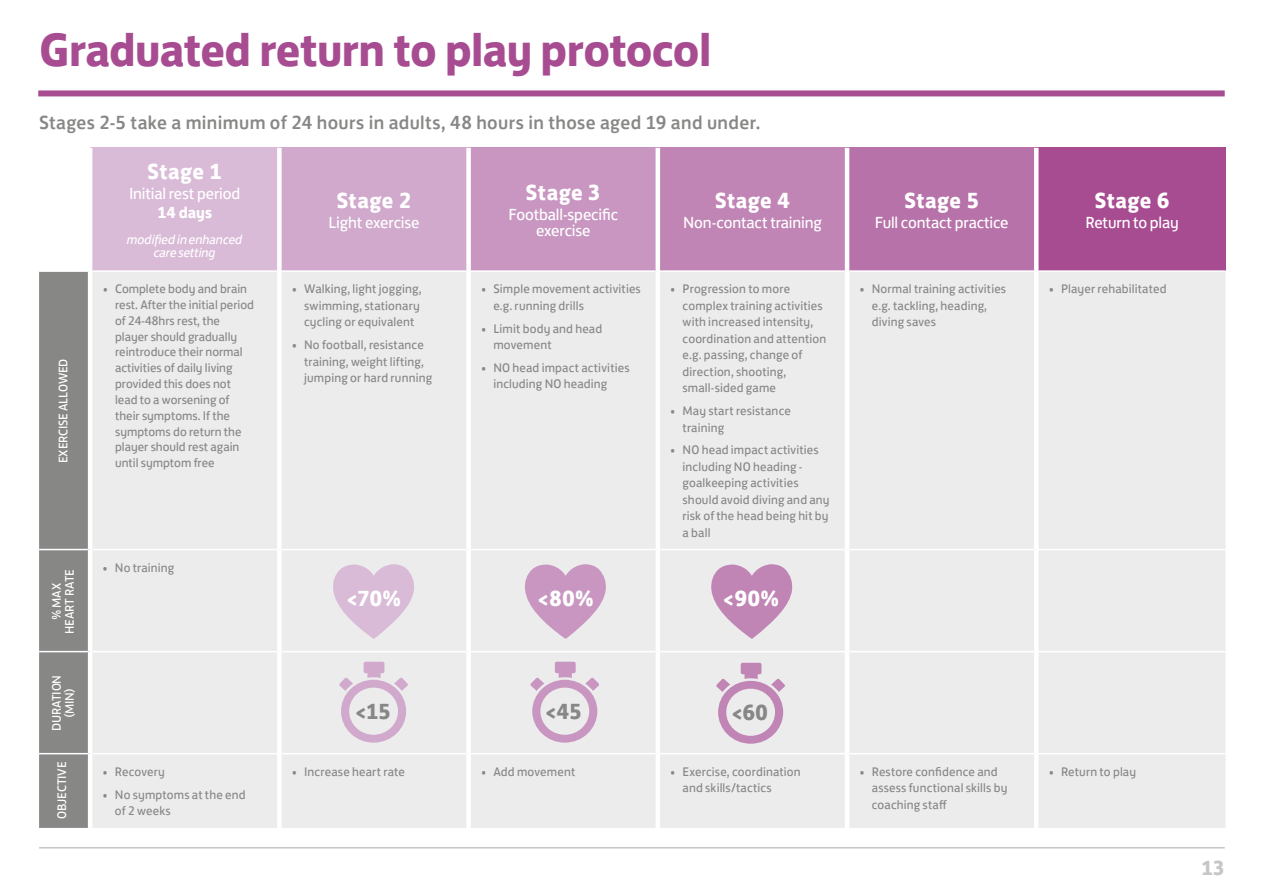
<style>
.page{position:relative;width:1263px;height:893px;background:#fff}
.page>*{position:absolute;margin:0;border:0;box-sizing:border-box;transform-origin:0 0}
.t1{font:700 48px "FS Jack";letter-spacing:-.015em;color:#a84c92}
.t2{font:700 22.5px "FS Jack";letter-spacing:.015em;color:#fff}
.t3{font:700 22.5px "FS Jack";color:#878786}
.t4{font:700 21px "FS Jack";color:#c5c6c6}
.t5{font:500 19.5px "FS Jack";letter-spacing:.02em;color:#878786}
.t6{font:16.5px/15.9px "FS Jack";letter-spacing:-.01em;color:#fff;text-align:center}
.t7{font:700 16.5px "FS Jack";letter-spacing:-.005em;color:#fff}
.t8{font:italic 13.5px/13.5px "FS Jack";letter-spacing:-.02em;color:#fff;text-align:center}
.t9{font:12.75px/16.5px "FS Jack";letter-spacing:.01em;color:#878786}
.t10{font:12.75px/13.2px "FS Jack";letter-spacing:-.005em;color:#fff;text-align:right}
</style>
<div class="page">
<hr style="left:39px;top:847px;width:1186px;height:1px;background:#c5c6c6">
<div style="left:38px;top:90px;width:1187px;height:6px;background:#a84c92"></div>
<div style="left:90px;top:148px;width:189px;height:123px;background:#d9bad7"></div>
<div style="left:279px;top:148px;width:190px;height:123px;background:#d0a9cc"></div>
<div style="left:469px;top:148px;width:189px;height:123px;background:#c896c1"></div>
<div style="left:658px;top:148px;width:189px;height:123px;background:#c084b5"></div>
<div style="left:847px;top:148px;width:189px;height:123px;background:#b772a9"></div>
<div style="left:1036px;top:148px;width:189px;height:123px;background:#a84c92"></div>
<div style="left:39px;top:272px;width:49px;height:556px;background:#878786"></div>
<div style="left:92px;top:272px;width:1133px;height:556px;background:#ececed"></div>
<hr style="left:92px;top:270px;width:185px;height:2px;background:#fff">
<hr style="left:282px;top:270px;width:184px;height:2px;background:#fff">
<hr style="left:471px;top:270px;width:185px;height:2px;background:#fff">
<hr style="left:660px;top:270px;width:185px;height:2px;background:#fff">
<hr style="left:849px;top:270px;width:185px;height:2px;background:#fff">
<hr style="left:1038px;top:270px;width:187px;height:2px;background:#fff">
<hr style="left:39px;top:549px;width:49px;height:1px;background:#fff">
<hr style="left:92px;top:549px;width:185px;height:1px;background:#fff">
<hr style="left:282px;top:549px;width:184px;height:1px;background:#fff">
<hr style="left:471px;top:549px;width:185px;height:1px;background:#fff">
<hr style="left:660px;top:549px;width:185px;height:1px;background:#fff">
<hr style="left:849px;top:549px;width:185px;height:1px;background:#fff">
<hr style="left:1038px;top:549px;width:187px;height:1px;background:#fff">
<hr style="left:39px;top:651px;width:49px;height:1px;background:#fff">
<hr style="left:92px;top:651px;width:185px;height:1px;background:#fff">
<hr style="left:282px;top:651px;width:184px;height:1px;background:#fff">
<hr style="left:471px;top:651px;width:185px;height:1px;background:#fff">
<hr style="left:660px;top:651px;width:185px;height:1px;background:#fff">
<hr style="left:849px;top:651px;width:185px;height:1px;background:#fff">
<hr style="left:1038px;top:651px;width:187px;height:1px;background:#fff">
<hr style="left:39px;top:753px;width:49px;height:1px;background:#fff">
<hr style="left:92px;top:753px;width:185px;height:1px;background:#fff">
<hr style="left:282px;top:753px;width:184px;height:1px;background:#fff">
<hr style="left:471px;top:753px;width:185px;height:1px;background:#fff">
<hr style="left:660px;top:753px;width:185px;height:1px;background:#fff">
<hr style="left:849px;top:753px;width:185px;height:1px;background:#fff">
<hr style="left:1038px;top:753px;width:187px;height:1px;background:#fff">
<hr style="left:88px;top:148px;width:4px;height:123px;background:#fff">
<div style="left:277px;top:148px;width:5px;height:123px;background:#fff"></div>
<div style="left:466px;top:148px;width:5px;height:123px;background:#fff"></div>
<hr style="left:656px;top:148px;width:4px;height:123px;background:#fff">
<hr style="left:845px;top:148px;width:4px;height:123px;background:#fff">
<hr style="left:1034px;top:148px;width:4px;height:123px;background:#fff">
<div style="left:277px;top:271px;width:5px;height:279px;background:#fff"></div>
<div style="left:466px;top:271px;width:5px;height:279px;background:#fff"></div>
<hr style="left:656px;top:271px;width:4px;height:279px;background:#fff">
<hr style="left:845px;top:271px;width:4px;height:279px;background:#fff">
<hr style="left:1034px;top:271px;width:4px;height:279px;background:#fff">
<div style="left:277px;top:550px;width:5px;height:102px;background:#fff"></div>
<div style="left:466px;top:550px;width:5px;height:102px;background:#fff"></div>
<hr style="left:656px;top:550px;width:4px;height:102px;background:#fff">
<hr style="left:845px;top:550px;width:4px;height:102px;background:#fff">
<hr style="left:1034px;top:550px;width:4px;height:102px;background:#fff">
<div style="left:277px;top:652px;width:5px;height:102px;background:#fff"></div>
<div style="left:466px;top:652px;width:5px;height:102px;background:#fff"></div>
<hr style="left:656px;top:652px;width:4px;height:102px;background:#fff">
<hr style="left:845px;top:652px;width:4px;height:102px;background:#fff">
<hr style="left:1034px;top:652px;width:4px;height:102px;background:#fff">
<div style="left:277px;top:754px;width:5px;height:74px;background:#fff"></div>
<div style="left:466px;top:754px;width:5px;height:74px;background:#fff"></div>
<hr style="left:656px;top:754px;width:4px;height:74px;background:#fff">
<hr style="left:845px;top:754px;width:4px;height:74px;background:#fff">
<hr style="left:1034px;top:754px;width:4px;height:74px;background:#fff">
<svg style="left:332px;top:564px;width:83px;height:75px;background:#dfcade"></svg>
<svg style="left:524px;top:564px;width:83px;height:75px;background:#d3b1cf"></svg>
<svg style="left:710px;top:564px;width:83px;height:75px;background:#cea5c7"></svg>
<svg style="left:339px;top:662px;width:69px;height:81px;background:#e2d5e1"></svg>
<svg style="left:530px;top:662px;width:69px;height:81px;background:#dfcede"></svg>
<svg style="left:716px;top:663px;width:69px;height:81px;background:#ddc8da"></svg>
<h1 class="t1" style="left:39px;top:9px;width:674px">Graduated return to play protocol</h1>
<h3 class="t5" style="left:39px;top:107px;width:723px">Stages 2-5 take a minimum of 24 hours in adults, 48 hours in those aged 19 and under.</h3>
<h2 class="t2" style="left:147px;top:152px;width:77px">Stage 1</h2>
<p class="t6" style="left:129px;top:184px;width:113px">Initial rest period</p>
<p class="t7" style="left:157px;top:198px;width:56px">14 days</p>
<p class="t8" style="left:127px;top:231px;width:117px">modified in enhanced care setting</p>
<h2 class="t2" style="left:526px;top:173px;width:77px">Stage 3</h2>
<p class="t6" style="left:508px;top:205px;width:111px">Football-specific exercise</p>
<h2 class="t2" style="left:715px;top:181px;width:77px">Stage 4</h2>
<p class="t6" style="left:683px;top:213px;width:140px">Non-contact training</p>
<h2 class="t2" style="left:336px;top:181px;width:77px">Stage 2</h2>
<p class="t6" style="left:328px;top:213px;width:92px">Light exercise</p>
<p class="t10" style="left:55px;top:463px;width:104px;rotate:-90deg">Exercise Allowed</p>
<p class="t10" style="left:49px;top:634px;width:53px;rotate:-90deg">%Max<br>Heartrate</p>
<p class="t9" style="left:115px;top:279px;width:140px;line-height:15.9px;text-indent:-12px">• Complete body and brain rest. After the initial period of 24-48hrs rest, the player should gradually reintroduce their normal activities of daily living provided this does not lead to a worsening of their symptoms. If the symptoms do return the player should rest again until symptom free</p>
<p class="t9" style="left:304px;top:280px;width:119px;text-indent:-12px">• Walking, light jogging, swimming, stationary cycling or equivalent</p>
<p class="t9" style="left:304px;top:335px;width:130px;text-indent:-12px">• No football, resistance training, weight lifting, jumping or hard running</p>
<p class="t9" style="left:103px;top:558px;width:73px">• No training</p>
<p class="t9" style="left:493px;top:280px;width:149px;text-indent:-12px">• Simple movement activities e.g. running drills</p>
<p class="t9" style="left:493px;top:319px;width:110px;text-indent:-12px">• Limit body and head movement</p>
<p class="t9" style="left:493px;top:358px;width:138px;text-indent:-12px">• NO head impact activities including NO heading</p>
<p class="t9" style="left:683px;top:280px;width:145px;text-indent:-12px">• Progression to more complex training activities with increased intensity, coordination and attention e.g. passing, change of direction, shooting, small-sided game</p>
<p class="t9" style="left:683px;top:401px;width:110px;text-indent:-12px">• May start resistance training</p>
<p class="t9" style="left:683px;top:441px;width:149px;text-indent:-12px">• NO head impact activities including NO heading - goalkeeping activities should avoid diving and any risk of the head being hit by a ball</p>
<h2 class="t2" style="left:346px;top:579px;width:57px">&lt;70%</h2>
<h2 class="t2" style="left:537px;top:579px;width:58px">&lt;80%</h2>
<h2 class="t2" style="left:722px;top:579px;width:59px">&lt;90%</h2>
<h2 class="t2" style="left:904px;top:181px;width:77px">Stage 5</h2>
<p class="t6" style="left:875px;top:213px;width:135px">Full contact practice</p>
<h2 class="t2" style="left:1094px;top:181px;width:77px">Stage 6</h2>
<p class="t6" style="left:1085px;top:213px;width:95px">Return to play</p>
<p class="t9" style="left:872px;top:280px;width:136px;text-indent:-12px">• Normal training activities e.g. tackling, heading, diving saves</p>
<p class="t9" style="left:1049px;top:280px;width:119px">• Player rehabilitated</p>
<p class="t10" style="left:49px;top:718px;width:32px;text-align:left;text-indent:-13px;rotate:-90deg">Duration (min)</p>
<p class="t10" style="left:54px;top:819px;width:58px;rotate:-90deg">Objective</p>
<p class="t9" style="left:103px;top:762px;width:63px">• Recovery</p>
<p class="t9" style="left:115px;top:785px;width:132px;text-indent:-12px">• No symptoms at the end of 2 weeks</p>
<h2 class="t3" style="left:355px;top:692px;width:38px">&lt;15</h2>
<h2 class="t3" style="left:544px;top:692px;width:39px">&lt;45</h2>
<h2 class="t3" style="left:731px;top:693px;width:39px">&lt;60</h2>
<p class="t9" style="left:292px;top:762px;width:114px">• Increase heart rate</p>
<p class="t9" style="left:481px;top:762px;width:96px">• Add movement</p>
<p class="t9" style="left:683px;top:762px;width:120px;text-indent:-12px">• Exercise, coordination and skills/tactics</p>
<p class="t9" style="left:872px;top:762px;width:137px;text-indent:-12px">• Restore confidence and assess functional skills by coaching staff</p>
<p class="t9" style="left:1049px;top:762px;width:88px">• Return to play</p>
<h3 class="t4" style="left:1201px;top:850px;width:25px">13</h3>
</div>
